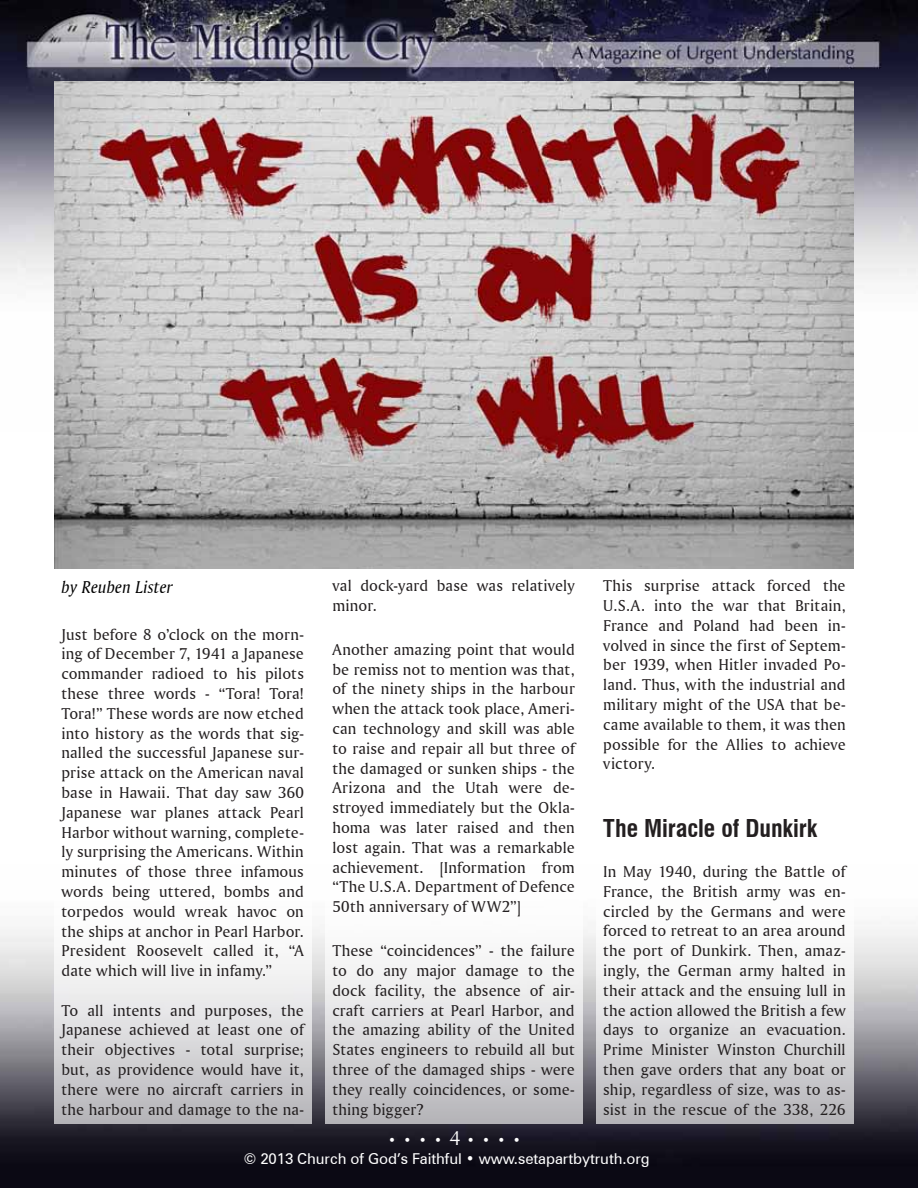
<style>
.page{position:relative;width:918px;height:1188px;background:#fff}
.page>*{position:absolute;margin:0;border:0;box-sizing:border-box;transform-origin:0 0}
.t1{font:700 condensed 24px "Swiss 721 BT";letter-spacing:-.005em;color:#231f20}
.t2{font:18px "Amerigo BT Italic A";letter-spacing:.005em;color:#000}
.t3{font:16.5px/19.8px "Amerigo BT Roman A";letter-spacing:.01em;color:#231f20;text-align:justify}
.t4{font:15px "Zurich BT";letter-spacing:-.005em;color:#fff}
.t5{font:13.5px "Zapf Humanist 601 BT";color:#fff}
.s1{font-size:21px}
</style>
<div class="page">
<img style="left:0;top:0;width:918px;height:432px">
<img style="left:0;top:929px;width:918px;height:259px">
<svg style="left:596px;top:568px;width:257px;height:555px"></svg>
<svg style="left:325px;top:568px;width:257px;height:555px"></svg>
<svg style="left:54px;top:568px;width:257px;height:555px"></svg>
<img style="left:54px;top:81px;width:799px;height:487px">
<p class="t2" style="left:62px;top:576px;width:113px">by Reuben Lister</p>
<p class="t3" style="left:61px;top:624px;width:244px">Just before 8 o’clock on the morn&shy;ing of December 7, 1941 a Japanese commander radioed to his pilots these three words - “Tora! Tora!<br>Tora!” These words are now etched into history as the words that sig&shy;nalled the successful Japanese sur&shy;prise attack on the American naval base in Hawaii. That day saw 360<br>Japanese war planes attack Pearl Harbor without warning, complete&shy;ly surprising the Americans. Within minutes of those three infamous words being uttered, bombs and torpedos would wreak havoc on the ships at anchor in Pearl Harbor.<br>President Roosevelt called it, “A date which will live in infamy.”</p>
<p class="t3" style="left:61px;top:1000px;width:244px">To all intents and purposes, the Japanese achieved at least one of their objectives - total surprise; but, as providence would have it, there were no aircraft carriers in the harbour and damage to the na-</p>
<p class="t3" style="left:332px;top:575px;width:244px">val dock-yard base was relatively minor.</p>
<p class="t3" style="left:332px;top:639px;width:244px">Another amazing point that would be remiss not to mention was that, of the ninety ships in the harbour when the attack took place, Ameri&shy;can technology and skill was able to raise and repair all but three of the damaged or sunken ships - the Arizona and the Utah were de&shy;stroyed immediately but the Okla&shy;homa was later raised and then lost again. That was a remarkable achievement. [Information from “The U.S.A. Department of Defence 50th anniversary of WW2”]</p>
<p class="t3" style="left:332px;top:940px;width:244px">These “coincidences” - the failure to do any major damage to the dock facility, the absence of air&shy;craft carriers at Pearl Harbor, and the amazing ability of the United States engineers to rebuild all but three of the damaged ships - were they really coincidences, or some&shy;thing bigger?</p>
<p class="t3" style="left:603px;top:575px;width:244px">This surprise attack forced the U.S.A. into the war that Britain, France and Poland had been in&shy;volved in since the first of Septem&shy;ber 1939, when Hitler invaded Po&shy;land. Thus, with the industrial and military might of the USA that be&shy;came available to them, it was then possible for the Allies to achieve victory.</p>
<h1 class="t1" style="left:603px;top:814px;width:216px">The Miracle of Dunkirk</h1>
<p class="t3" style="left:603px;top:861px;width:244px">In May 1940, during the Battle of France, the British army was en&shy;circled by the Germans and were forced to retreat to an area around the port of Dunkirk. Then, amaz&shy;ingly, the German army halted in their attack and the ensuing lull in the action allowed the British a few days to organize an evacuation.<br>Prime Minister Winston Churchill then gave orders that any boat or ship, regardless of size, was to as&shy;sist in the rescue of the 338, 226</p>
<p class="t5" style="left:388px;top:1132px;width:134px">• • • • <span class="s1">4</span> • • • •</p>
<p class="t4" style="left:244px;top:1148px;width:408px">© 2013 Church of God’s Faithful • www.setapartbytruth.org</p>
</div>
